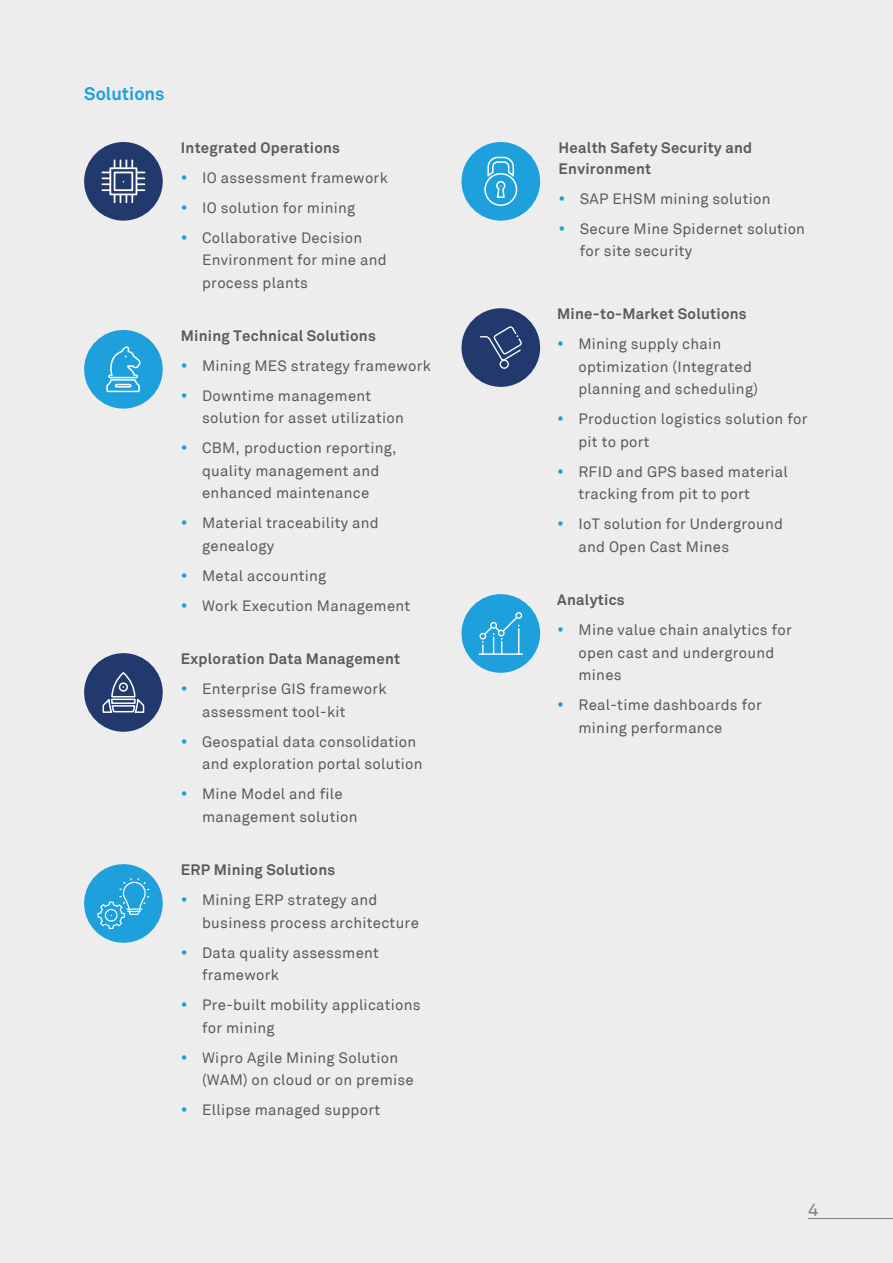
<style>
.page{position:relative;width:893px;height:1263px;background:#eeeded}
.page>*{position:absolute;margin:0;border:0;box-sizing:border-box;transform-origin:0 0}
.t1{font:700 18px "Akkurat";color:#1da0db}
.t2{font:18px "Akkurat Mono";color:#808285}
.t3{font:15px/22.5px "Akkurat";letter-spacing:.015em;color:#585a5b}
.t4{font:700 15px/21px "Akkurat";letter-spacing:.015em;color:#585a5b}
.s1{color:#1da0db}
</style>
<div class="page">
<div style="left:84px;top:142px;width:79px;height:79px;background:#21396d;border-radius:50%"></div>
<div style="left:84px;top:330px;width:79px;height:79px;background:#1da0db;border-radius:50%"></div>
<div style="left:461px;top:142px;width:79px;height:79px;background:#1da0db;border-radius:50%"></div>
<div style="left:461px;top:308px;width:79px;height:79px;background:#21396d;border-radius:50%"></div>
<div style="left:461px;top:594px;width:79px;height:79px;background:#1da0db;border-radius:50%"></div>
<div style="left:84px;top:653px;width:79px;height:79px;background:#21396d;border-radius:50%"></div>
<div style="left:84px;top:864px;width:79px;height:79px;background:#1da0db;border-radius:50%"></div>
<hr style="left:808px;top:1218px;width:85px;height:1px;background:#808285">
<svg style="left:101px;top:159px;width:45px;height:44px"></svg>
<svg style="left:102px;top:672px;width:43px;height:41px"></svg>
<div style="left:119px;top:682px;width:9px;height:10px;border:2px solid #fff;border-radius:50%"></div>
<svg style="left:106px;top:346px;width:35px;height:47px"></svg>
<svg style="left:97px;top:878px;width:52px;height:51px"></svg>
<svg style="left:484px;top:156px;width:34px;height:50px"></svg>
<svg style="left:480px;top:326px;width:42px;height:43px"></svg>
<hr style="left:479px;top:653px;width:44px;height:2px;background:#fff">
<svg style="left:479px;top:612px;width:43px;height:43px"></svg>
<p class="t1" style="left:84px;top:82px;width:82px">Solutions</p>
<p class="t4" style="left:181px;top:137px;width:161px">Integrated Operations</p>
<p class="t3" style="left:181px;top:167px;width:208px"><span class="s1">•</span> IO assessment framework</p>
<p class="t3" style="left:181px;top:197px;width:176px"><span class="s1">•</span> IO solution for mining</p>
<p class="t3" style="left:202px;top:227px;width:186px;text-indent:-21px"><span class="s1">•</span> Collaborative Decision<br>Environment for mine and process plants</p>
<p class="t4" style="left:181px;top:325px;width:197px">Mining Technical Solutions</p>
<p class="t3" style="left:181px;top:355px;width:252px"><span class="s1">•</span> Mining MES strategy framework</p>
<p class="t3" style="left:202px;top:385px;width:203px;text-indent:-21px"><span class="s1">•</span> Downtime management solution for asset utilization</p>
<p class="t3" style="left:181px;top:437px;width:217px;text-align:center"><span class="s1">•</span> CBM, production reporting, quality management and enhanced maintenance</p>
<p class="t3" style="left:202px;top:512px;width:178px;text-indent:-21px"><span class="s1">•</span> Material traceability and genealogy</p>
<p class="t3" style="left:181px;top:565px;width:147px"><span class="s1">•</span> Metal accounting</p>
<p class="t3" style="left:181px;top:595px;width:231px"><span class="s1">•</span> Work Execution Management</p>
<p class="t4" style="left:181px;top:648px;width:221px">Exploration Data Management</p>
<p class="t3" style="left:202px;top:678px;width:186px;text-indent:-21px"><span class="s1">•</span> Enterprise GIS framework assessment tool-kit</p>
<p class="t3" style="left:202px;top:730px;width:222px;text-indent:-21px"><span class="s1">•</span> Geospatial data consolidation and exploration portal solution</p>
<p class="t3" style="left:202px;top:783px;width:157px;text-indent:-21px"><span class="s1">•</span> Mine Model and file management solution</p>
<p class="t4" style="left:181px;top:859px;width:156px">ERP Mining Solutions</p>
<p class="t3" style="left:202px;top:889px;width:218px;text-indent:-21px"><span class="s1">•</span> Mining ERP strategy and business process architecture</p>
<p class="t3" style="left:202px;top:941px;width:178px;text-indent:-21px"><span class="s1">•</span> Data quality assessment framework</p>
<p class="t3" style="left:202px;top:994px;width:220px;text-indent:-21px"><span class="s1">•</span> Pre-built mobility applications for mining</p>
<p class="t3" style="left:202px;top:1046px;width:213px;text-indent:-21px"><span class="s1">•</span> Wipro Agile Mining Solution (WAM) on cloud or on premise</p>
<p class="t3" style="left:181px;top:1099px;width:201px"><span class="s1">•</span> Ellipse managed support</p>
<p class="t4" style="left:559px;top:137px;width:195px">Health Safety Security and<br>Environment</p>
<p class="t3" style="left:559px;top:188px;width:213px"><span class="s1">•</span> SAP EHSM mining solution</p>
<p class="t3" style="left:580px;top:218px;width:227px;text-indent:-21px"><span class="s1">•</span> Secure Mine Spidernet solution for site security</p>
<p class="t4" style="left:557px;top:303px;width:191px">Mine-to-Market Solutions</p>
<p class="t3" style="left:578px;top:333px;width:181px;text-indent:-21px"><span class="s1">•</span> Mining supply chain optimization (Integrated planning and scheduling)</p>
<p class="t3" style="left:578px;top:408px;width:231px;text-indent:-21px"><span class="s1">•</span> Production logistics solution for pit to port</p>
<p class="t3" style="left:578px;top:460px;width:211px;text-indent:-21px"><span class="s1">•</span> RFID and GPS based material tracking from pit to port</p>
<p class="t3" style="left:578px;top:513px;width:206px;text-indent:-21px"><span class="s1">•</span> IoT solution for Underground and Open Cast Mines</p>
<p class="t4" style="left:557px;top:589px;width:69px">Analytics</p>
<p class="t3" style="left:578px;top:619px;width:215px;text-indent:-21px"><span class="s1">•</span> Mine value chain analytics for open cast and underground mines</p>
<p class="t3" style="left:578px;top:694px;width:185px;text-indent:-21px"><span class="s1">•</span> Real-time dashboards for mining performance</p>
<p class="t2" style="left:808px;top:1199px;width:13px">4</p>
</div>
